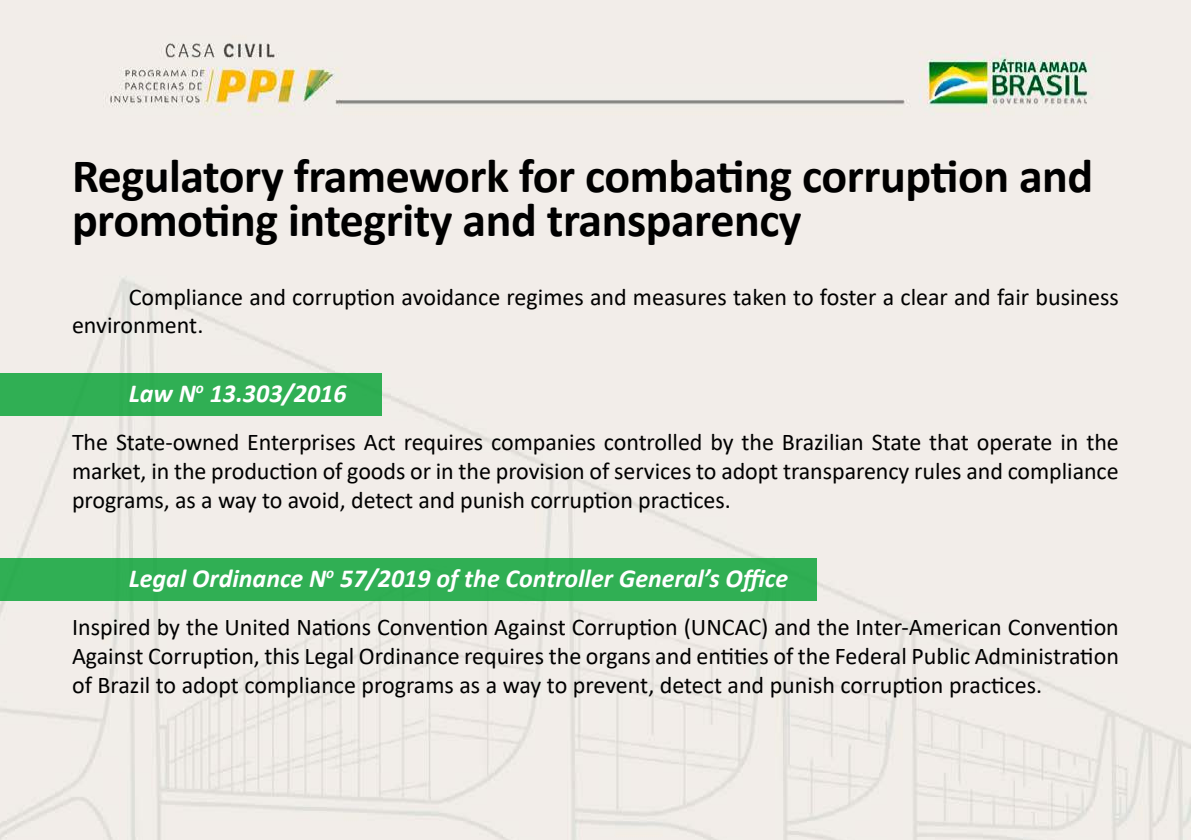
<style>
.page{position:relative;width:1191px;height:840px;background:#fff}
.page>*{position:absolute;margin:0;border:0;box-sizing:border-box;transform-origin:0 0}
.t1{font:700 48px/44px "Calibri";letter-spacing:-.01em;color:#000}
.t2{font:italic 700 26px "Calibri";color:#fff}
.t3{font:24px/28.8px "Calibri";color:#000;text-align:justify}
</style>
<div class="page">
<div style="left:0;top:0;width:1191px;height:839px;background:#f2ede9"></div>
<div style="left:0;top:373px;width:382px;height:42px;background:#30af54"></div>
<div style="left:0;top:558px;width:816px;height:42px;background:#30af54"></div>
<h1 class="t1" style="left:72px;top:153px;width:1023px">Regulatory framework for combating corruption and promoting integrity and transparency</h1>
<p class="t3" style="left:72px;top:281px;width:1048px;text-indent:57px">Compliance and corruption avoidance regimes and measures taken to foster a clear and fair business environment.</p>
<p class="t2" style="left:129px;top:375px;width:219px">Law N<sup>o</sup> 13.303/2016</p>
<p class="t3" style="left:72px;top:427px;width:1048px">The State-owned Enterprises Act requires companies controlled by the Brazilian State that operate in the market, in the production of goods or in the provision of services to adopt transparency rules and compliance programs, as a way to avoid, detect and punish corruption practices.</p>
<p class="t2" style="left:129px;top:559px;width:661px">Legal Ordinance N<sup>o</sup> 57/2019 of the Controller General’s Office</p>
<p class="t3" style="left:72px;top:612px;width:1048px">Inspired by the United Nations Convention Against Corruption (UNCAC) and the Inter-American Convention Against Corruption, this Legal Ordinance requires the organs and entities of the Federal Public Administration of Brazil to adopt compliance programs as a way to prevent, detect and punish corruption practices.</p>
</div>
